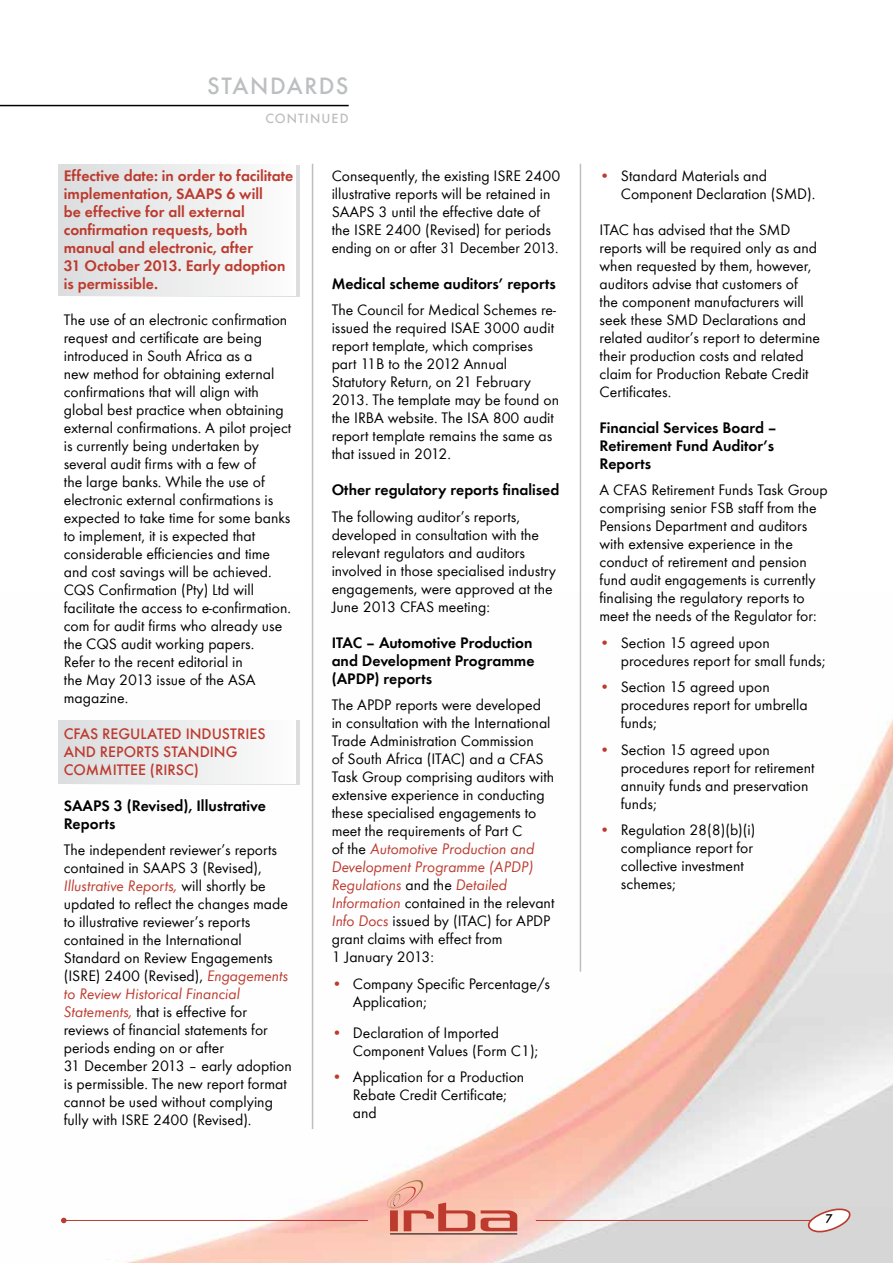
<style>
.page{position:relative;width:893px;height:1263px;background:#fff}
.page>*{position:absolute;margin:0;border:0;box-sizing:border-box;transform-origin:0 0}
.t1{font:500 24.45px "Futura T";color:#bcbec0}
.t2{font:15.75px/18px "Futura T";color:#000}
.t3{font:600 15.75px/18px "Futura T";color:#000}
.t4{font:600 15.75px/18px "Futura T";color:#bc3a2e}
.t5{font:500 15.75px/18px "Futura T";color:#bc3a2e}
.t6{font:500 13.8px "Futura T";letter-spacing:.08em;color:#bcbec0}
.t7{font:500 13.05px "Futura T";color:#000}
.s1{font-style:italic;color:#bc3a2e}
.s2{color:#bc3a2e}
</style>
<div class="page">
<img style="left:58px;top:593px;width:835px;height:670px">
<hr style="left:536px;top:1220px;width:277px;height:1px;background:#bc3a2e">
<hr style="left:64px;top:1220px;width:304px;height:1px;background:#bc3a2e">
<svg style="left:61px;top:1218px;width:6px;height:5px"></svg>
<hr style="left:390px;top:1233px;width:127px;height:1px;background:#000">
<svg style="left:379px;top:1179px;width:96px;height:52px;background:#eca494"></svg>
<svg style="left:481px;top:1210px;width:36px;height:21px"></svg>
<svg style="left:799px;top:1208px;width:54px;height:27px"></svg>
<hr style="left:0;top:105px;width:349px;height:1px;background:#000">
<div style="left:59px;top:720px;width:237px;height:64px;background:linear-gradient(to right,#dbdcde,#fcfcfc)"></div>
<div style="left:63px;top:165px;width:237px;height:131px;background:#dcddde"></div>
<div style="left:59px;top:164px;width:237px;height:131px;background:linear-gradient(to right,#dbdcde,#fcfcfc)"></div>
<hr style="left:312px;top:164px;width:1px;height:965px;background:#bcbec0">
<hr style="left:580px;top:164px;width:1px;height:808px;background:#bcbec0">
<h1 class="t1" style="left:207px;top:72px;width:139px">STANDARDS</h1>
<p class="t6" style="left:265px;top:110px;width:85px">CONTI NUED</p>
<p class="t4" style="left:64px;top:166px;width:231px">Effective date: in order to facilitate implementation, SAAPS 6 will<br>be effective for all external confirmation requests, both manual and electronic, after<br>31 October 2013. Early adoption is permissible.</p>
<p class="t2" style="left:64px;top:310px;width:229px">The use of an electronic confirmation request and certificate are being introduced in South Africa as a<br>new method for obtaining external confirmations that will align with global best practice when obtaining external confirmations. A pilot project is currently being undertaken by several audit firms with a few of<br>the large banks. While the use of electronic external confirmations is expected to take time for some banks to implement, it is expected that considerable efficiencies and time and cost savings will be achieved.<br>CQS Confirmation (Pty) Ltd will facilitate the access to e-confirmation. com for audit firms who already use the CQS audit working papers.<br>Refer to the recent editorial in<br>the May 2013 issue of the ASA magazine.</p>
<p class="t5" style="left:64px;top:724px;width:203px">CFAS REGULATED INDUSTRIES<br>AND REPORTS STAND IN G<br>COMMITTEE (RIRSC)</p>
<p class="t3" style="left:64px;top:796px;width:204px">SAAPS 3 (Revised), Illustrative<br>Reports</p>
<p class="t2" style="left:64px;top:841px;width:229px">The independent reviewer’s reports contained in SAAPS 3 (Revised), <span class="s1">Illustrative Reports,</span> will shortly be updated to reflect the changes made to illustrative reviewer’s reports contained in the International Standard on Review Engagements (ISRE) 2400 (Revised), <span class="s1">Engagements to Review Historical Financial Statements,</span> that is effective for reviews of financial statements for periods ending on or after<br>31 December 2013 – early adoption is permissible. The new report format cannot be used without complying fully with ISRE 2400 (Revised).</p>
<p class="t2" style="left:332px;top:166px;width:230px">Consequently, the existing ISRE 2400 illustrative reports will be retained in SAAPS 3 until the effective date of the ISRE 2400 (Revised) for periods ending on or after 31 December 2013.</p>
<p class="t3" style="left:332px;top:274px;width:226px">Medical scheme auditors’ reports</p>
<p class="t2" style="left:332px;top:301px;width:229px">The Council for Medical Schemes re&shy;issued the required ISAE 3000 audit report template, which comprises part 11B to the 2012 Annual<br>Statutory Return, on 21 February<br>2013. The template may be found on the IRBA website. The ISA 800 audit report template remains the same as that issued in 2012.</p>
<p class="t3" style="left:332px;top:481px;width:229px">Other regulatory reports finalised</p>
<p class="t2" style="left:332px;top:507px;width:226px">The following auditor’s reports, developed in consultation with the relevant regulators and auditors involved in those specialised industry engagements, were approved at the June 2013 CFAS meeting:</p>
<p class="t3" style="left:332px;top:633px;width:204px">ITAC – Automotive Production and Development Programme (APDP) reports</p>
<p class="t2" style="left:332px;top:696px;width:224px">The APDP reports were developed in consultation with the International<br>Trade Administration Commission<br>of South Africa (ITAC) and a CFAS<br>Task Group comprising auditors with extensive experience in conducting these specialised engagements to meet the requirements of Part C<br>of the <span class="s1">Automotive Production and<br>Development Programme (APDP)<br>Regulations</span> and the <span class="s1">Detailed<br>Information</span> contained in the relevant<br><span class="s1">Info Docs</span> issued by (ITAC) for APDP grant claims with effect from<br>1 January 2013:</p>
<p class="t2" style="left:353px;top:974px;width:199px;text-indent:-21px"><span class="s2">•</span> Company Specific Percentage/s<br>Application;</p>
<p class="t2" style="left:353px;top:1023px;width:187px;text-indent:-21px"><span class="s2">•</span> Declaration of Imported<br>Component Values (Form C1);</p>
<p class="t2" style="left:353px;top:1068px;width:173px;text-indent:-21px"><span class="s2">•</span> Application for a Production<br>Rebate Credit Certificate; and</p>
<p class="t2" style="left:621px;top:166px;width:196px;text-indent:-21px"><span class="s2">•</span> Standard Materials and<br>Component Declaration (SMD).</p>
<p class="t2" style="left:600px;top:220px;width:222px">ITAC has advised that the SMD reports will be required only as and when requested by them, however, auditors advise that customers of the component manufacturers will seek these SMD Declarations and related auditor’s report to determine their production costs and related claim for Production Rebate Credit<br>Certificates.</p>
<p class="t3" style="left:600px;top:418px;width:179px">Financial Services Board –<br>Retirement Fund Auditor’s<br>Reports</p>
<p class="t2" style="left:600px;top:481px;width:230px">A CFAS Retirement Funds Task Group comprising senior FSB staff from the Pensions Department and auditors with extensive experience in the conduct of retirement and pension fund audit engagements is currently finalising the regulatory reports to meet the needs of the Regulator for:</p>
<p class="t2" style="left:621px;top:633px;width:206px;text-indent:-21px"><span class="s2">•</span> Section 15 agreed upon procedures report for small funds;</p>
<p class="t2" style="left:621px;top:678px;width:188px;text-indent:-21px"><span class="s2">•</span> Section 15 agreed upon procedures report for umbrella funds;</p>
<p class="t2" style="left:621px;top:740px;width:195px;text-indent:-21px"><span class="s2">•</span> Section 15 agreed upon procedures report for retirement annuity funds and preservation funds;</p>
<p class="t2" style="left:621px;top:821px;width:136px;text-indent:-21px"><span class="s2">•</span> Regulation 28(8)(b)(i) compliance report for collective investment schemes;</p>
<p class="t7" style="left:825px;top:1210px;width:9px">7</p>
</div>
